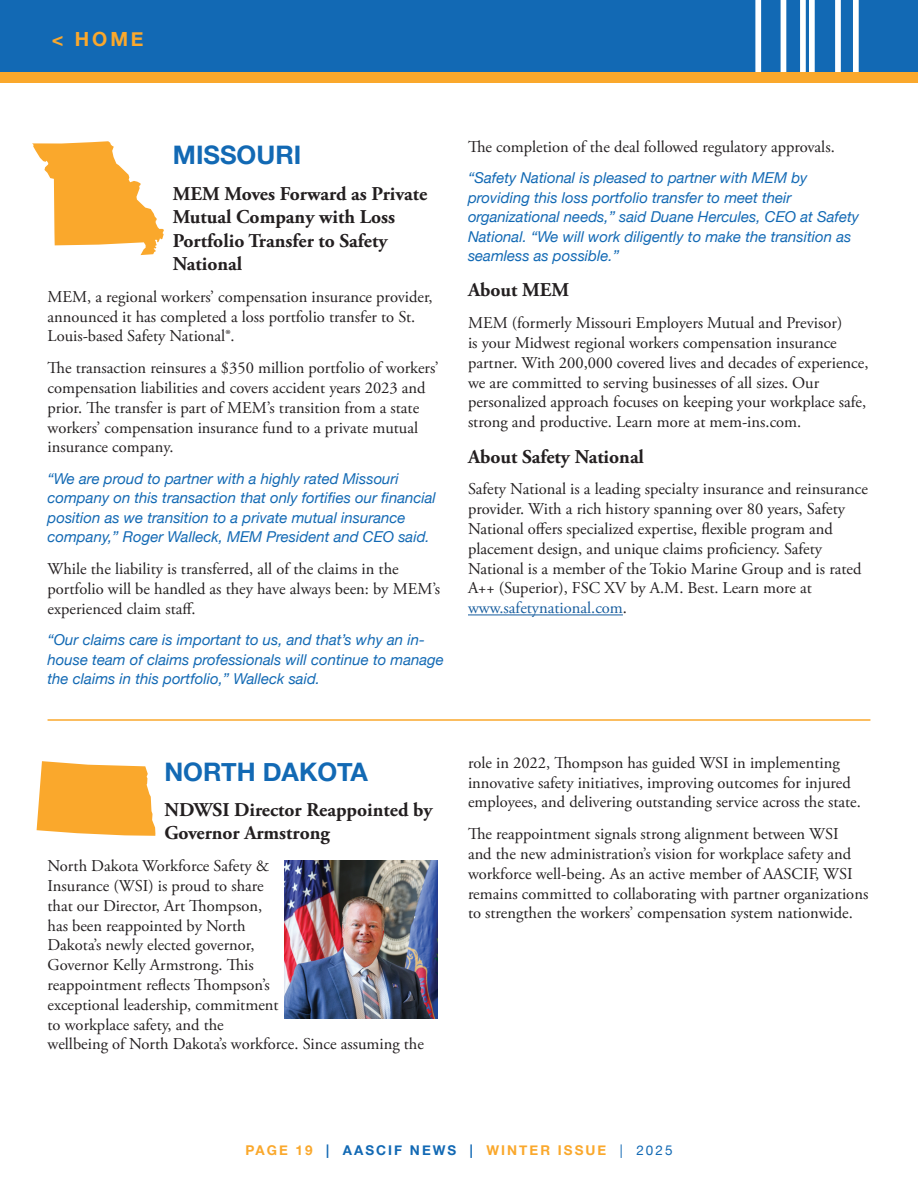
<style>
.page{position:relative;width:918px;height:1188px;background:#fff}
.page>*{position:absolute;margin:0;border:0;box-sizing:border-box;transform-origin:0 0}
.t1{font:700 25.5px "Helvetica Neue";color:#1269b4}
.t2{font:700 19.5px/23.4px "Adobe Garamond Pro";color:#231f20}
.t3{font:700 19.5px "Helvetica Neue";color:#faa82c}
.t4{font:16.5px/19.8px "Adobe Garamond Pro";color:#231f20}
.t5{font:italic 15px/19.5px "Helvetica Neue";color:#1269b4}
.t6{font:700 13.5px "Helvetica Neue";letter-spacing:.15em;color:#faa82c}
.s1{color:#175d9e}
.s2{color:#1269b4}
.s3{font-weight:400;color:#1269b4}
</style>
<div class="page">
<div style="left:0;top:0;width:918px;height:73px;background:#1269b4"></div>
<div style="left:755px;top:0;width:6px;height:135px;background:#fff"></div>
<div style="left:781px;top:0;width:5px;height:135px;background:#fff"></div>
<div style="left:800px;top:0;width:6px;height:135px;background:#fff"></div>
<div style="left:809px;top:0;width:6px;height:135px;background:#fff"></div>
<div style="left:835px;top:0;width:6px;height:135px;background:#fff"></div>
<div style="left:853px;top:0;width:6px;height:135px;background:#fff"></div>
<div style="left:0;top:73px;width:918px;height:10px;background:#faa82c"></div>
<hr style="left:468px;top:615px;width:155px;height:1px;background:#175d9e">
<img style="left:284px;top:860px;width:153px;height:159px">
<hr style="left:48px;top:719px;width:822px;height:2px;background:#faa82c">
<svg style="left:37px;top:761px;width:118px;height:75px;background:#fab347"></svg>
<svg style="left:32px;top:141px;width:132px;height:114px"></svg>
<p class="t3" style="left:52px;top:24px;width:93px">&lt; HOME</p>
<h1 class="t1" style="left:173px;top:135px;width:130px">MISSOURI</h1>
<p class="t2" style="left:173px;top:182px;width:256px">MEM Moves Forward as Private<br>Mutual Company with Loss<br>Portfolio Transfer to Safety<br>National</p>
<p class="t4" style="left:48px;top:287px;width:387px">MEM, a regional workers’ compensation insurance provider, announced it has completed a loss portfolio transfer to St.<br>Louis-based Safety National®.</p>
<p class="t4" style="left:48px;top:359px;width:393px">The transaction reinsures a $350 million portfolio of workers’ compensation liabilities and covers accident years 2023 and prior. The transfer is part of MEM’s transition from a state workers’ compensation insurance fund to a private mutual insurance company.</p>
<p class="t5" style="left:48px;top:470px;width:390px">“We are proud to partner with a highly rated Missouri company on this transaction that only fortifies our financial position as we transition to a private mutual insurance company,” Roger Walleck, MEM President and CEO said.</p>
<p class="t4" style="left:48px;top:560px;width:394px">While the liability is transferred, all of the claims in the portfolio will be handled as they have always been: by MEM’s experienced claim staff.</p>
<p class="t5" style="left:48px;top:631px;width:398px">“Our claims care is important to us, and that’s why an in&shy;house team of claims professionals will continue to manage the claims in this portfolio,” Walleck said.</p>
<p class="t4" style="left:468px;top:137px;width:368px">The completion of the deal followed regulatory approvals.</p>
<p class="t5" style="left:468px;top:169px;width:393px">“Safety National is pleased to partner with MEM by providing this loss portfolio transfer to meet their organizational needs,” said Duane Hercules, CEO at Safety National. “We will work diligently to make the transition as seamless as possible.”</p>
<p class="t2" style="left:468px;top:279px;width:103px">About MEM</p>
<p class="t4" style="left:468px;top:314px;width:402px">MEM (formerly Missouri Employers Mutual and Previsor)<br>is your Midwest regional workers compensation insurance partner. With 200,000 covered lives and decades of experience, we are committed to serving businesses of all sizes. Our personalized approach focuses on keeping your workplace safe, strong and productive. Learn more at mem-ins.com.</p>
<p class="t2" style="left:468px;top:445px;width:178px">About Safety National</p>
<p class="t4" style="left:468px;top:480px;width:402px">Safety National is a leading specialty insurance and reinsurance provider. With a rich history spanning over 80 years, Safety National offers specialized expertise, flexible program and placement design, and unique claims proficiency. Safety National is a member of the Tokio Marine Group and is rated A++ (Superior), FSC XV by A.M. Best. Learn more at <span class="s1">www.safetynational.com</span>.</p>
<h1 class="t1" style="left:164px;top:752px;width:205px">NORTH DAKOTA</h1>
<p class="t2" style="left:164px;top:799px;width:270px">NDWSI Director Reappointed by<br>Governor Armstrong</p>
<p class="t4" style="left:48px;top:857px;width:378px">North Dakota Workforce Safety &amp;<br>Insurance (WSI) is proud to share<br>that our Director, Art Thompson,<br>has been reappointed by North<br>Dakota’s newly elected governor,<br>Governor Kelly Armstrong. This<br>reappointment reflects Thompson’s<br>exceptional leadership, commitment<br>to workplace safety, and the<br>wellbeing of North Dakota’s workforce. Since assuming the</p>
<p class="t4" style="left:468px;top:753px;width:394px">role in 2022, Thompson has guided WSI in implementing innovative safety initiatives, improving outcomes for injured employees, and delivering outstanding service across the state.</p>
<p class="t4" style="left:468px;top:825px;width:402px">The reappointment signals strong alignment between WSI<br>and the new administration’s vision for workplace safety and workforce well-being. As an active member of AASCIF, WSI remains committed to collaborating with partner organizations to strengthen the workers’ compensation system nationwide.</p>
<p class="t6" style="left:245px;top:1140px;width:429px">PAGE 19 <span class="s2">| AASCIF NEWS |</span> WINTER ISSUE <span class="s3">| 2025</span></p>
</div>
